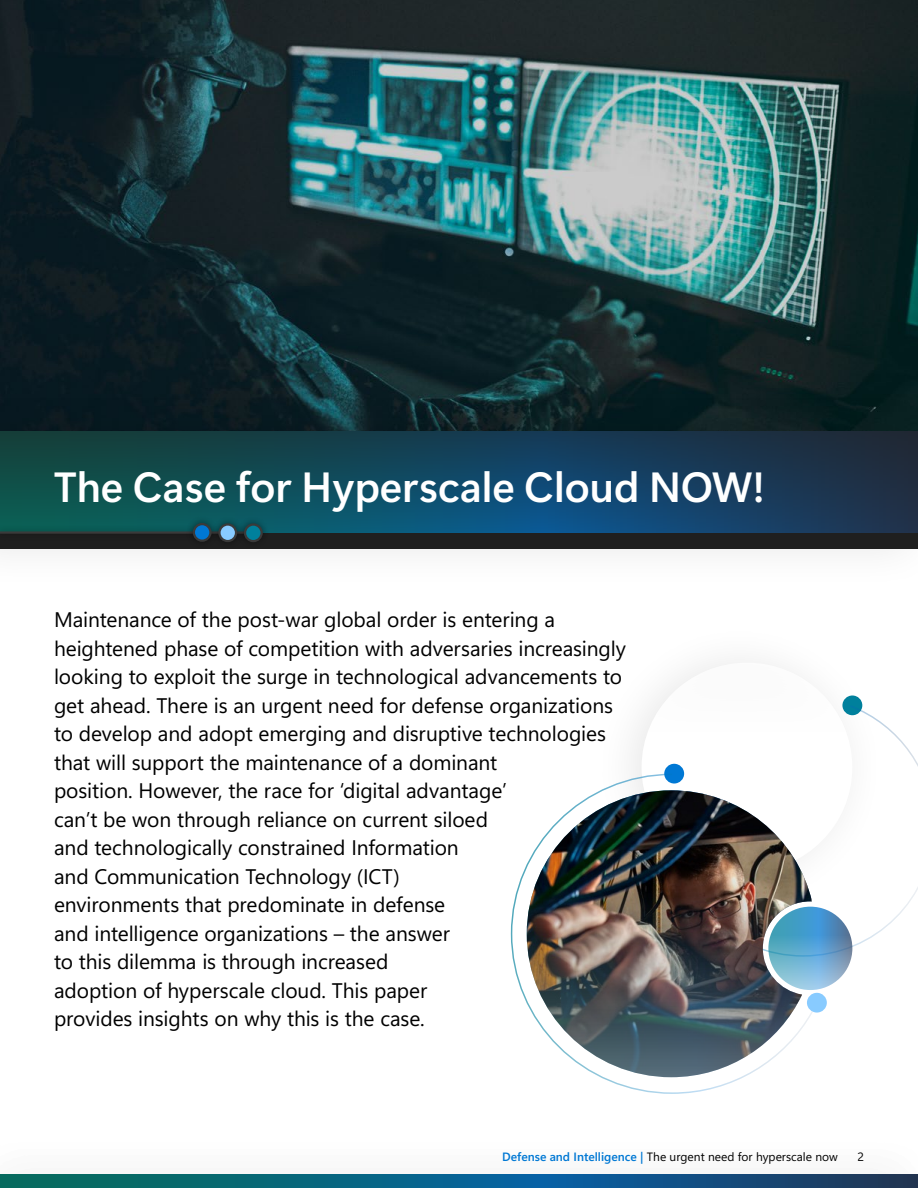
<style>
.page{position:relative;width:918px;height:1188px;background:#fff}
.page>*{position:absolute;margin:0;border:0;box-sizing:border-box;transform-origin:0 0}
.t1{font:42px "Segoe Sans 240000";color:#fff}
.Paragraph_Style_1{font:21px/28.5px "Segoe Sans a 8000";letter-spacing:-.005em;color:#000}
.t2{font:12px "Segoe Sans a 8000";color:#000}
.s1{color:#0078d4}
</style>
<div class="page">
<img style="left:0;top:0;width:918px;height:387px">
<div style="left:0;top:387px;width:918px;height:206px;background:#000;opacity:.1"></div>
<div style="left:0;top:431px;width:918px;height:118px;background:#1f1f1f"></div>
<svg style="left:0;top:431px;width:918px;height:102px;background:#134459"></svg>
<div style="left:0;top:524px;width:269px;height:17px;background:#000;opacity:.44"></div>
<hr style="left:0;top:531px;width:262px;height:3px;background:#3a3a3a">
<div style="left:186px;top:516px;width:32px;height:32px;background:#000;opacity:.44"></div>
<svg style="left:194px;top:524px;width:16px;height:17px"></svg>
<div style="left:193px;top:523px;width:19px;height:19px;border:2px solid #3a3a3a;border-radius:50%"></div>
<div style="left:211px;top:516px;width:33px;height:33px;background:#000;opacity:.44"></div>
<svg style="left:219px;top:524px;width:17px;height:17px"></svg>
<div style="left:218px;top:523px;width:19px;height:19px;border:2px solid #3a3a3a;border-radius:50%"></div>
<div style="left:237px;top:516px;width:32px;height:33px;background:#000;opacity:.44"></div>
<svg style="left:245px;top:525px;width:17px;height:16px"></svg>
<div style="left:244px;top:523px;width:19px;height:19px;border:2px solid #3a3a3a;border-radius:50%"></div>
<div style="left:664px;top:764px;width:20px;height:20px;background:#0078d4;border-radius:50%"></div>
<div style="left:807px;top:993px;width:20px;height:20px;background:#88cbff;border-radius:50%"></div>
<div style="left:842px;top:695px;width:20px;height:20px;background:#00809c;border-radius:50%"></div>
<svg style="left:510px;top:773px;width:304px;height:321px"></svg>
<svg style="left:671px;top:704px;width:247px;height:253px"></svg>
<svg style="left:768px;top:907px;width:84px;height:83px;background:#659dca"></svg>
<img style="left:527px;top:790px;width:285px;height:287px">
<svg style="left:1px;top:1175px;width:916px;height:13px;background:#0c5b7a"></svg>
<h2 class="t1" style="left:54px;top:457px;width:713px">The Case for Hyperscale Cloud NOW!</h2>
<p class="Paragraph_Style_1" style="left:54px;top:605px;width:574px">Maintenance of the post-war global order is entering a heightened phase of competition with adversaries increasingly looking to exploit the surge in technological advancements to get ahead. There is an urgent need for defense organizations to develop and adopt emerging and disruptive technologies that will support the maintenance of a dominant<br>position. However, the race for ‘digital advantage’<br>can’t be won through reliance on current siloed<br>and technologically constrained Information<br>and Communication Technology (ICT)<br>environments that predominate in defense<br>and intelligence organizations – the answer<br>to this dilemma is through increased<br>adoption of hyperscale cloud. This paper<br>provides insights on why this is the case.</p>
<p class="t2" style="left:502px;top:1148px;width:337px"><span class="s1">Defense and Intelligence |</span> The urgent need for hyperscale now</p>
<p class="t2" style="left:858px;top:1148px;width:8px">2</p>
</div>
